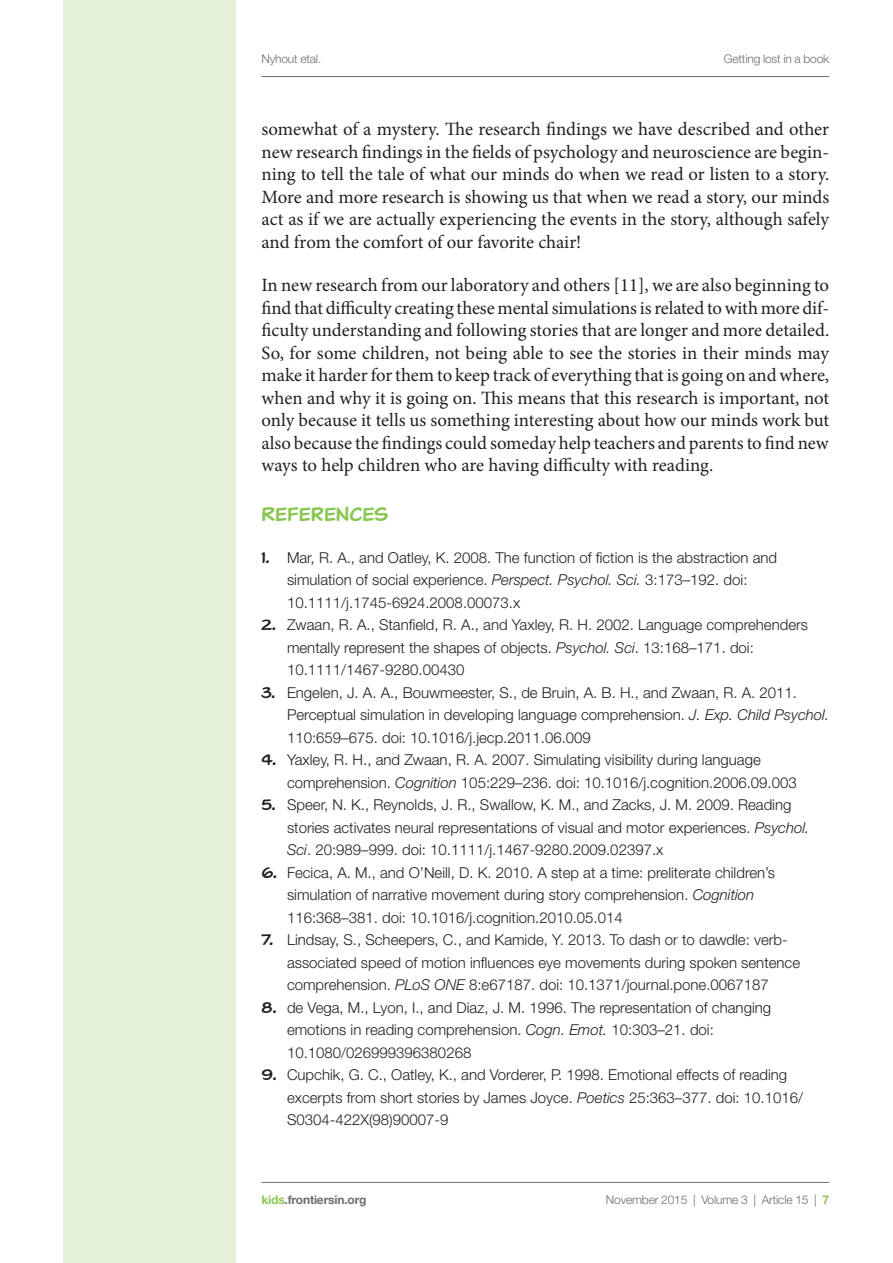
<style>
.page{position:relative;width:893px;height:1263px;background:#fff}
.page>*{position:absolute;margin:0;border:0;box-sizing:border-box;transform-origin:0 0}
.t1{font:19.5px "Classic Comic";color:#89c650}
.t2{font:18.75px/22.5px "Minion Pro";letter-spacing:-.005em;color:#231f20;text-align:justify}
.t3{font:300 15px/22.5px "Helvetica Neue LT Std";color:#231f20}
.t4{font:300 12px "Helvetica Neue LT Std";letter-spacing:-.015em;color:#6c6d70}
.t5{font:700 12px "Helvetica Neue LT Std";letter-spacing:-.015em;color:#6c6d70}
.s1{font-family:"Classic Comic";font-weight:400}
.s2{font-style:italic}
.s3{color:#89c650}
.s4{font-weight:700;color:#89c650}
</style>
<div class="page">
<hr style="left:261px;top:76px;width:568px;height:1px;background:#6c6d70">
<div style="left:64px;top:0;width:172px;height:1263px;background:#e4f0d8"></div>
<hr style="left:261px;top:1182px;width:568px;height:1px;background:#6c6d70">
<p class="t4" style="left:261px;top:51px;width:61px">Nyhout etal.</p>
<p class="t4" style="left:724px;top:51px;width:107px">Getting lost in a book</p>
<p class="t2" style="left:261px;top:118px;width:569px">somewhat of a mystery. The research findings we have described and other new research findings in the fields of psychology and neuroscience are begin&shy;ning to tell the tale of what our minds do when we read or listen to a story.<br>More and more research is showing us that when we read a story, our minds act as if we are actually experiencing the events in the story, although safely and from the comfort of our favorite chair!</p>
<p class="t2" style="left:261px;top:274px;width:569px">In new research from our laboratory and others [11], we are also beginning to find that difficulty creating these mental simulations is related to with more dif&shy;ficulty understanding and following stories that are longer and more detailed.<br>So, for some children, not being able to see the stories in their minds may make it harder for them to keep track of everything that is going on and where, when and why it is going on. This means that this research is important, not only because it tells us something interesting about how our minds work but also because the findings could someday help teachers and parents to find new ways to help children who are having difficulty with reading.</p>
<h1 class="t1" style="left:261px;top:501px;width:129px">REFERENCES</h1>
<p class="t3" style="left:287px;top:546px;width:492px;text-indent:-26px"><span class="s1">1.</span> Mar, R. A., and Oatley, K. 2008. The function of fiction is the abstraction and simulation of social experience. <span class="s2">Perspect. Psychol. Sci.</span> 3:173–192. doi:<br>10.1111/j.1745-6924.2008.00073.x</p>
<p class="t3" style="left:287px;top:613px;width:523px;text-indent:-26px"><span class="s1">2.</span> Zwaan, R. A., Stanfield, R. A., and Yaxley, R. H. 2002. Language comprehenders mentally represent the shapes of objects. <span class="s2">Psychol. Sci</span>. 13:168–171. doi:<br>10.1111/1467-9280.00430</p>
<p class="t3" style="left:287px;top:681px;width:544px;text-indent:-26px"><span class="s1">3.</span> Engelen, J. A. A., Bouwmeester, S., de Bruin, A. B. H., and Zwaan, R. A. 2011.<br>Perceptual simulation in developing language comprehension. <span class="s2">J. Exp. Child Psychol.<br></span>110:659–675. doi: 10.1016/j.jecp.2011.06.009</p>
<p class="t3" style="left:287px;top:748px;width:511px;text-indent:-26px"><span class="s1">4.</span> Yaxley, R. H., and Zwaan, R. A. 2007. Simulating visibility during language comprehension. <span class="s2">Cognition</span> 105:229–236. doi: 10.1016/j.cognition.2006.09.003</p>
<p class="t3" style="left:287px;top:793px;width:524px;text-indent:-26px"><span class="s1">5.</span> Speer, N. K., Reynolds, J. R., Swallow, K. M., and Zacks, J. M. 2009. Reading stories activates neural representations of visual and motor experiences. <span class="s2">Psychol.<br>Sci</span>. 20:989–999. doi: 10.1111/j.1467-9280.2009.02397.x</p>
<p class="t3" style="left:287px;top:861px;width:489px;text-indent:-26px"><span class="s1">6.</span> Fecica, A. M., and O’Neill, D. K. 2010. A step at a time: preliterate children’s simulation of narrative movement during story comprehension. <span class="s2">Cognition<br></span>116:368–381. doi: 10.1016/j.cognition.2010.05.014</p>
<p class="t3" style="left:287px;top:928px;width:515px;text-indent:-26px"><span class="s1">7.</span> Lindsay, S., Scheepers, C., and Kamide, Y. 2013. To dash or to dawdle: verb&shy;associated speed of motion influences eye movements during spoken sentence comprehension. <span class="s2">PLoS ONE</span> 8:e67187. doi: 10.1371/journal.pone.0067187</p>
<p class="t3" style="left:287px;top:996px;width:486px;text-indent:-26px"><span class="s1">8.</span> de Vega, M., Lyon, I., and Diaz, J. M. 1996. The representation of changing emotions in reading comprehension. <span class="s2">Cogn. Emot.</span> 10:303–21. doi:<br>10.1080/026999396380268</p>
<p class="t3" style="left:287px;top:1063px;width:518px;text-indent:-26px"><span class="s1">9.</span> Cupchik, G. C., Oatley, K., and Vorderer, P. 1998. Emotional effects of reading excerpts from short stories by James Joyce. <span class="s2">Poetics</span> 25:363–377. doi: 10.1016/<br>S0304-422X(98)90007-9</p>
<p class="t5" style="left:261px;top:1192px;width:107px"><span class="s3">kids</span>.frontiersin.org</p>
<p class="t4" style="left:606px;top:1192px;width:225px">November 2015 | Volume 3 | Article 15 | <span class="s4">7</span></p>
</div>
